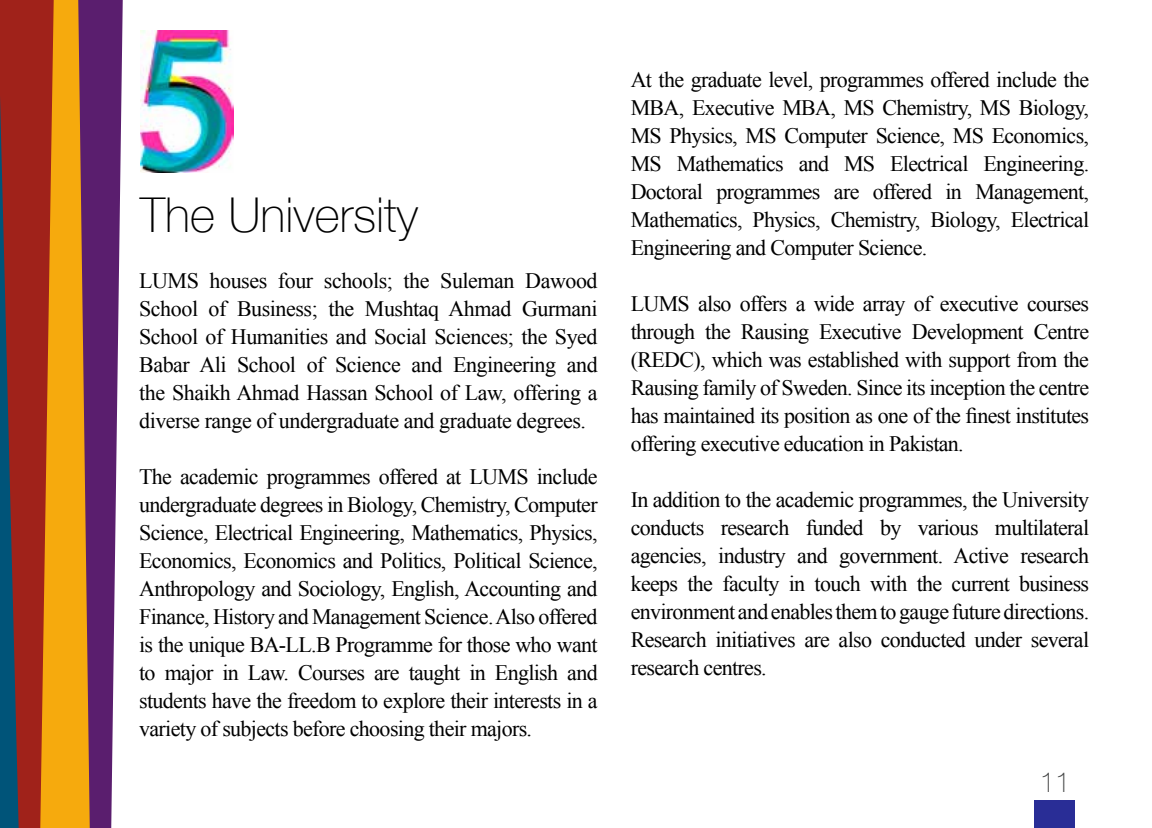
<style>
.page{position:relative;width:1152px;height:828px;background:#fff}
.page>*{position:absolute;margin:0;border:0;box-sizing:border-box;transform-origin:0 0}
.t1{font:100 48px "Helvetica Neue";color:#000}
.t2{font:100 28px "Helvetica Neue";color:#4a4b4b}
.t3{font:22px/28px "Times New Roman";letter-spacing:-.03em;color:#000;text-align:justify}
</style>
<div class="page">
<img style="left:140px;top:31px;width:94px;height:142px">
<svg style="left:90px;top:0;width:33px;height:828px;background:#723f83"></svg>
<div style="left:0;top:0;width:40px;height:828px;background:#a0221a"></div>
<svg style="left:40px;top:0;width:50px;height:828px;background:#da8313"></svg>
<svg style="left:0;top:96px;width:19px;height:732px;background:#513a48"></svg>
<div style="left:1034px;top:801px;width:40px;height:27px;background:#292d96"></div>
<h1 class="t1" style="left:140px;top:179px;width:279px">The University</h1>
<p class="t3" style="left:139px;top:266px;width:460px">LUMS houses four schools; the Suleman Dawood School of Business; the Mushtaq Ahmad Gurmani School of Humanities and Social Sciences; the Syed Babar Ali School of Science and Engineering and the Shaikh Ahmad Hassan School of Law, offering a diverse range of undergraduate and graduate degrees.</p>
<p class="t3" style="left:139px;top:462px;width:460px">The academic programmes offered at LUMS include undergraduate degrees in Biology, Chemistry, Computer Science, Electrical Engineering, Mathematics, Physics, Economics, Economics and Politics, Political Science, Anthropology and Sociology, English, Accounting and Finance, History and Management Science. Also offered is the unique BA-LL.B Programme for those who want to major in Law. Courses are taught in English and students have the freedom to explore their interests in a variety of subjects before choosing their majors.</p>
<p class="t3" style="left:631px;top:66px;width:460px">At the graduate level, programmes offered include the MBA, Executive MBA, MS Chemistry, MS Biology, MS Physics, MS Computer Science, MS Economics, MS Mathematics and MS Electrical Engineering.<br>Doctoral programmes are offered in Management, Mathematics, Physics, Chemistry, Biology, Electrical Engineering and Computer Science.</p>
<p class="t3" style="left:631px;top:290px;width:460px">LUMS also offers a wide array of executive courses through the Rausing Executive Development Centre (REDC), which was established with support from the Rausing family of Sweden. Since its inception the centre has maintained its position as one of the finest institutes offering executive education in Pakistan.</p>
<p class="t3" style="left:631px;top:486px;width:460px">In addition to the academic programmes, the University conducts research funded by various multilateral agencies, industry and government. Active research keeps the faculty in touch with the current business environment and enables them to gauge future directions.<br>Research initiatives are also conducted under several research centres.</p>
<p class="t2" style="left:1040px;top:761px;width:33px">11</p>
</div>
